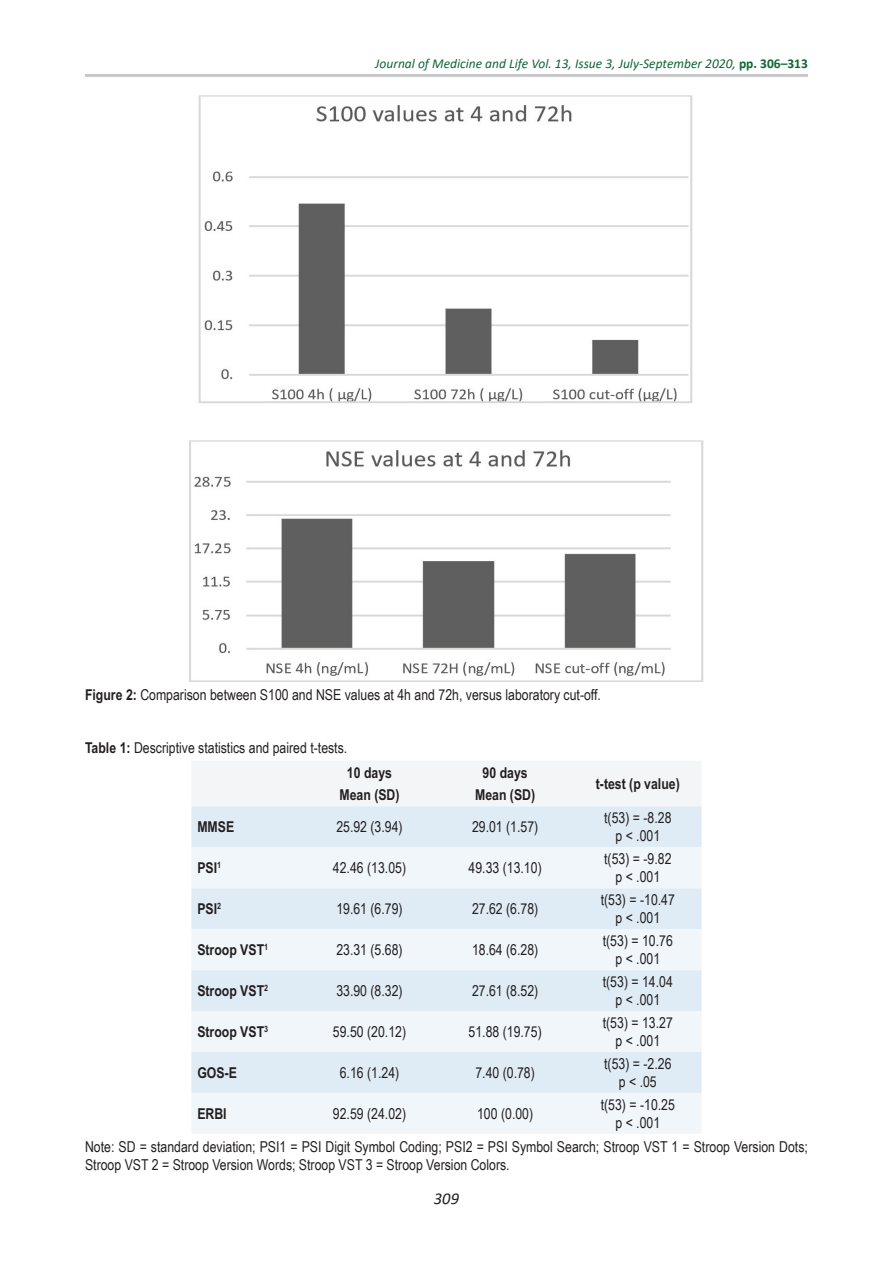
<style>
.page{position:relative;width:893px;height:1263px;background:#fff}
.page>*{position:absolute;margin:0;border:0;box-sizing:border-box;transform-origin:0 0}
.t1{font:italic 16.5px "Calibri";color:#231f20}
.scris_in_tabel{font:15px/18px "Arial Narrow";color:#231f20;text-align:center}
.figure_legend{font:15px/18px "Arial Narrow";color:#231f20}
.scris_in_tabel-2{font:700 15px "Arial Narrow";color:#231f20}
.t2{font:italic 13.5px "Calibri";color:#126635}
.s1{font-weight:700;font-style:normal}
.s2{font-weight:700}
</style>
<div class="page">
<hr style="left:85px;top:74px;width:723px;height:3px;background:#c7c8ca">
<img style="left:190px;top:96px;width:513px;height:586px">
<div style="left:192px;top:761px;width:509px;height:45px;background:#f4f5f6"></div>
<div style="left:191px;top:806px;width:511px;height:41px;background:#dfecf6"></div>
<svg style="left:191px;top:847px;width:511px;height:287px;fill:#f0f6fa"></svg>
<p class="t2" style="left:375px;top:54px;width:434px">Journal of Medicine and Life Vol. 13, Issue 3, July-September 2020, <span class="s1">pp. 306–313</span></p>
<p class="figure_legend" style="left:85px;top:685px;width:517px"><span class="s2">Figure 2:</span> Comparison between S100 and NSE values at 4h and 72h, versus laboratory cut-off.</p>
<p class="figure_legend" style="left:85px;top:738px;width:264px"><span class="s2">Table 1:</span> Descriptive statistics and paired t-tests.</p>
<p class="scris_in_tabel-2" style="left:347px;top:763px;width:47px">10 days</p>
<p class="scris_in_tabel-2" style="left:483px;top:763px;width:47px">90 days</p>
<p class="scris_in_tabel-2" style="left:339px;top:786px;width:62px">Mean (SD)</p>
<p class="scris_in_tabel-2" style="left:475px;top:786px;width:62px">Mean (SD)</p>
<p class="scris_in_tabel-2" style="left:596px;top:775px;width:85px">t-test (p value)</p>
<p class="scris_in_tabel-2" style="left:197px;top:818px;width:38px">MMSE</p>
<p class="scris_in_tabel" style="left:336px;top:817px;width:68px">25.92 (3.94)</p>
<p class="scris_in_tabel" style="left:472px;top:817px;width:68px">29.01 (1.57)</p>
<p class="scris_in_tabel" style="left:604px;top:808px;width:69px">t(53) = -8.28 p &lt; .001</p>
<p class="scris_in_tabel-2" style="left:197px;top:859px;width:25px">PSI<sup>1</sup></p>
<p class="scris_in_tabel" style="left:333px;top:858px;width:75px">42.46 (13.05)</p>
<p class="scris_in_tabel" style="left:469px;top:858px;width:75px">49.33 (13.10)</p>
<p class="scris_in_tabel" style="left:604px;top:849px;width:69px">t(53) = -9.82 p &lt; .001</p>
<p class="scris_in_tabel-2" style="left:197px;top:900px;width:25px">PSI<sup>2</sup></p>
<p class="scris_in_tabel" style="left:336px;top:899px;width:68px">19.61 (6.79)</p>
<p class="scris_in_tabel" style="left:472px;top:899px;width:68px">27.62 (6.78)</p>
<p class="scris_in_tabel" style="left:601px;top:890px;width:76px">t(53) = -10.47 p &lt; .001</p>
<p class="scris_in_tabel-2" style="left:197px;top:941px;width:72px">Stroop VST<sup>1</sup></p>
<p class="scris_in_tabel" style="left:336px;top:940px;width:68px">23.31 (5.68)</p>
<p class="scris_in_tabel" style="left:472px;top:940px;width:68px">18.64 (6.28)</p>
<p class="scris_in_tabel" style="left:603px;top:931px;width:72px">t(53) = 10.76 p &lt; .001</p>
<p class="scris_in_tabel-2" style="left:197px;top:982px;width:72px">Stroop VST<sup>2</sup></p>
<p class="scris_in_tabel" style="left:336px;top:981px;width:68px">33.90 (8.32)</p>
<p class="scris_in_tabel" style="left:472px;top:981px;width:68px">27.61 (8.52)</p>
<p class="scris_in_tabel" style="left:603px;top:972px;width:72px">t(53) = 14.04 p &lt; .001</p>
<p class="scris_in_tabel-2" style="left:197px;top:1023px;width:72px">Stroop VST<sup>3</sup></p>
<p class="scris_in_tabel" style="left:333px;top:1022px;width:75px">59.50 (20.12)</p>
<p class="scris_in_tabel" style="left:469px;top:1022px;width:75px">51.88 (19.75)</p>
<p class="scris_in_tabel" style="left:603px;top:1013px;width:72px">t(53) = 13.27 p &lt; .001</p>
<p class="scris_in_tabel-2" style="left:197px;top:1064px;width:41px">GOS-E</p>
<p class="scris_in_tabel" style="left:340px;top:1063px;width:61px">6.16 (1.24)</p>
<p class="scris_in_tabel" style="left:475px;top:1063px;width:61px">7.40 (0.78)</p>
<p class="scris_in_tabel" style="left:604px;top:1054px;width:69px">t(53) = -2.26 p &lt; .05</p>
<p class="scris_in_tabel-2" style="left:197px;top:1105px;width:31px">ERBI</p>
<p class="scris_in_tabel" style="left:333px;top:1104px;width:75px">92.59 (24.02)</p>
<p class="scris_in_tabel" style="left:477px;top:1104px;width:58px">100 (0.00)</p>
<p class="scris_in_tabel" style="left:601px;top:1095px;width:76px">t(53) = -10.25 p &lt; .001</p>
<p class="figure_legend" style="left:85px;top:1137px;width:724px">Note: SD = standard deviation; PSI1 = PSI Digit Symbol Coding; PSI2 = PSI Symbol Search; Stroop VST 1 = Stroop Version Dots;<br>Stroop VST 2 = Stroop Version Words; Stroop VST 3 = Stroop Version Colors.</p>
<p class="t1" style="left:434px;top:1187px;width:27px">309</p>
</div>
